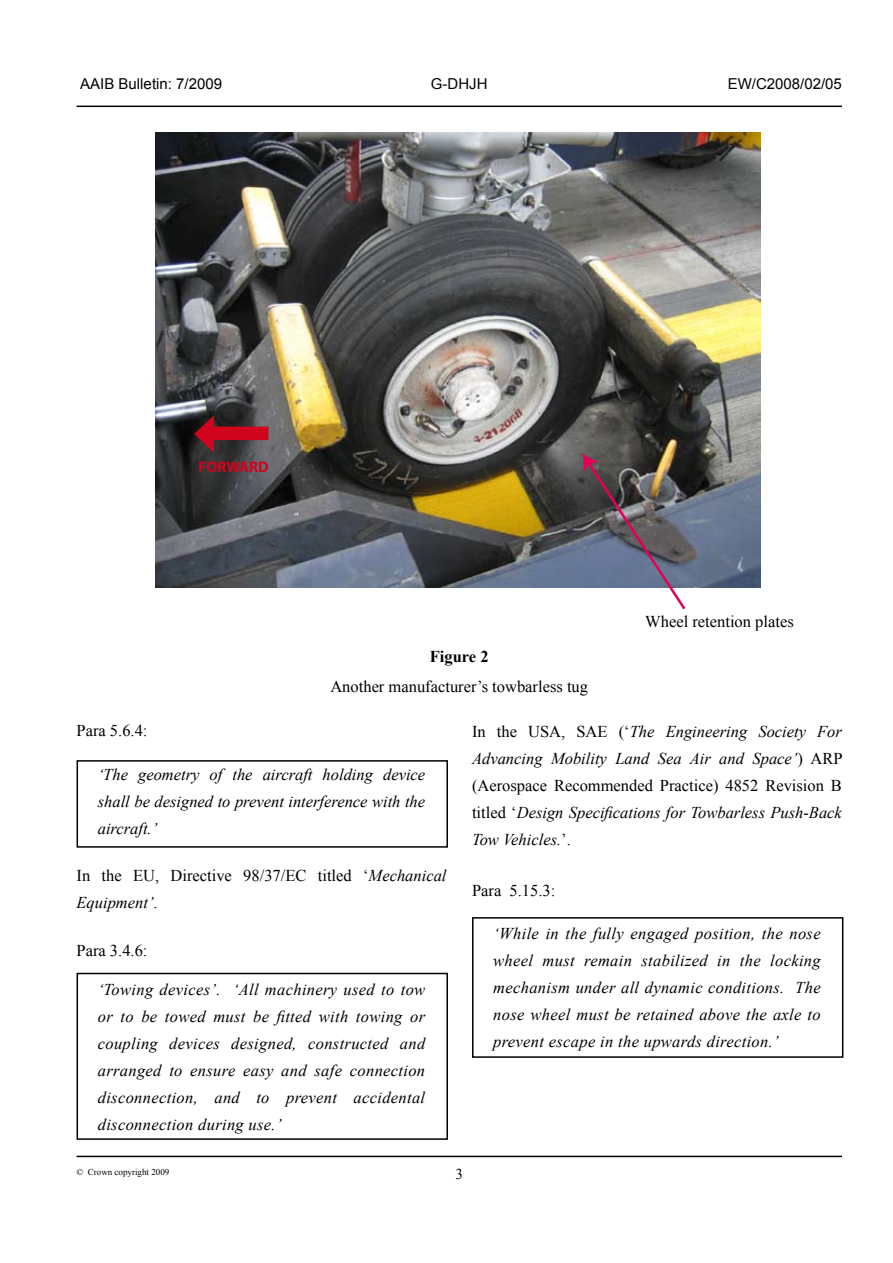
<style>
.page{position:relative;width:893px;height:1263px;background:#fff}
.page>*{position:absolute;margin:0;border:0;box-sizing:border-box;transform-origin:0 0}
.Bultext_Italic_Narro{font:italic 16.5px/27px "Times New Roman";letter-spacing:.02em;color:#000;text-align:justify}
.Bultext{font:italic 16.5px/27px "Times New Roman";color:#000;text-align:justify}
.Bultext-2{font:16.5px/27px "Times New Roman";color:#000}
.Caption_Header{font:700 16.5px "Times New Roman";color:#000}
.t1{font:15.3px "Times New Roman";color:#000}
.t2{font:700 15.3px "Myriad Pro";letter-spacing:-.005em;color:#d1041d}
.t3{font:15px "Arial";color:#000}
.t4{font:15px "Times New Roman";color:#000}
.t5{font:9px "Times New Roman";color:#000}
.s1{font-style:italic}
.s2{font-style:normal}
</style>
<div class="page">
<hr style="left:77px;top:106px;width:765px;height:1px;background:#000">
<hr style="left:77px;top:1156px;width:765px;height:1px;background:#000">
<img style="left:156px;top:132px;width:605px;height:456px">
<svg style="left:582px;top:453px;width:106px;height:156px;background:#76717a"></svg>
<svg style="left:194px;top:415px;width:75px;height:38px;background:#74242f"></svg>
<div style="left:472px;top:917px;width:371px;height:141px;border:2px solid #000"></div>
<div style="left:77px;top:760px;width:371px;height:88px;border:2px solid #000"></div>
<div style="left:77px;top:973px;width:371px;height:167px;border:2px solid #000"></div>
<p class="t3" style="left:80px;top:74px;width:143px">AAIB Bulletin: 7/2009</p>
<p class="t3" style="left:431px;top:74px;width:58px">G-DHJH</p>
<p class="t3" style="left:728px;top:74px;width:116px">EW/C2008/02/05</p>
<p class="t2" style="left:198px;top:457px;width:72px">FORWARD</p>
<p class="Caption_Header" style="left:430px;top:645px;width:60px">Figure 2</p>
<p class="Bultext-2" style="left:330px;top:673px;width:259px">Another manufacturer’s towbarless tug</p>
<p class="Bultext-2" style="left:645px;top:608px;width:150px">Wheel retention plates</p>
<p class="t1" style="left:628px;top:615px;width:139px">Wheel retention plates</p>
<p class="Bultext-2" style="left:77px;top:717px;width:73px">Para 5.6.4:</p>
<p class="Bultext_Italic_Narro" style="left:98px;top:760px;width:329px">‘The geometry of the aircraft holding device shall be designed to prevent interference with the aircraft.’</p>
<p class="Bultext-2" style="left:77px;top:861px;width:371px">In the EU, Directive 98/37/EC titled ‘<span class="s1">Mechanical<br>Equipment’</span>.</p>
<p class="Bultext-2" style="left:77px;top:937px;width:73px">Para 3.4.6:</p>
<p class="Bultext_Italic_Narro" style="left:98px;top:976px;width:329px">‘Towing devices’. ‘All machinery used to tow or to be towed must be fitted with towing or coupling devices designed, constructed and arranged to ensure easy and safe connection disconnection, and to prevent accidental disconnection during use.’</p>
<p class="Bultext" style="left:472px;top:717px;width:372px"><span class="s2">In the USA, SAE (‘</span>The Engineering Society For Advancing Mobility Land Sea Air and Space’<span class="s2">) ARP (Aerospace Recommended Practice) 4852 Revision B titled ‘</span>Design Specifications for Towbarless Push-Back Tow Vehicles.<span class="s2">’.</span></p>
<p class="Bultext-2" style="left:472px;top:876px;width:85px">Para 5.15.3:</p>
<p class="Bultext_Italic_Narro" style="left:493px;top:920px;width:329px">‘While in the fully engaged position, the nose wheel must remain stabilized in the locking mechanism under all dynamic conditions. The nose wheel must be retained above the axle to prevent escape in the upwards direction.’</p>
<p class="t5" style="left:77px;top:1166px;width:94px">© Crown copyright 2009</p>
<p class="t4" style="left:455px;top:1163px;width:9px">3</p>
</div>
